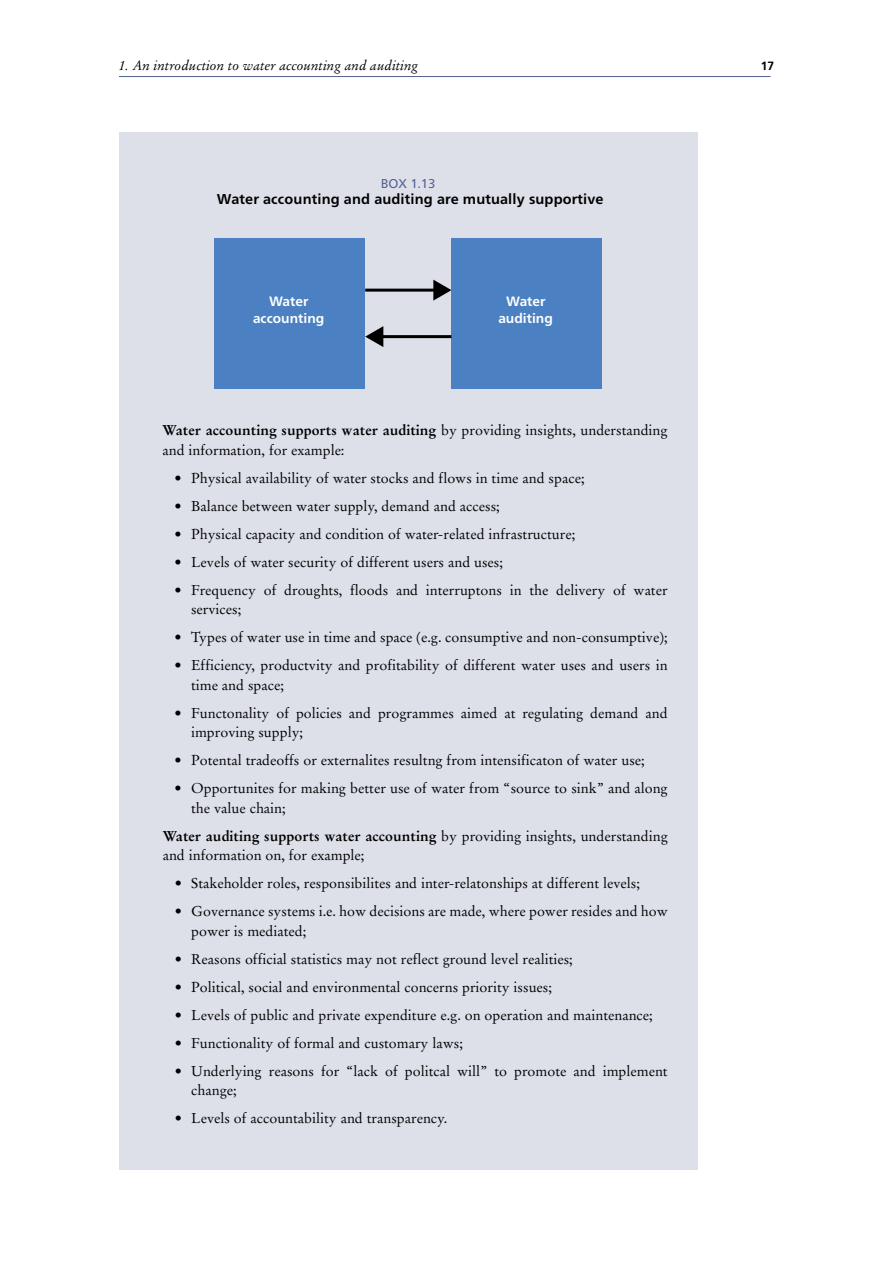
<style>
.page{position:relative;width:893px;height:1263px;background:#fff}
.page>*{position:absolute;margin:0;border:0;box-sizing:border-box;transform-origin:0 0}
.t1{font:14.25px/19.5px "Stempel Garamond";color:#000}
.t2{font:700 14.25px "Frutiger Neue LTCYR";letter-spacing:.01em;color:#000}
.t3{font:italic 13.5px "Stempel Garamond";color:#000}
.t4{font:700 13.5px/16.2px "Frutiger Neue LTCYR";color:#fff;text-align:center}
.t5{font:12.75px "Frutiger Neue LTCYR";color:#546292}
.t6{font:700 12px "Frutiger LT Std";color:#000}
.s1{font-weight:700}
</style>
<div class="page">
<hr style="left:119px;top:76px;width:651px;height:1px;background:#546292">
<div style="left:119px;top:132px;width:578px;height:1037px;background:#dde0e9"></div>
<div style="left:214px;top:238px;width:151px;height:151px;background:#4b81c2"></div>
<div style="left:451px;top:238px;width:151px;height:151px;background:#4b81c2"></div>
<hr style="left:365px;top:289px;width:71px;height:3px;background:#000">
<svg style="left:433px;top:280px;width:18px;height:21px"></svg>
<hr style="left:380px;top:335px;width:71px;height:3px;background:#000">
<svg style="left:365px;top:326px;width:18px;height:21px"></svg>
<p class="t3" style="left:119px;top:57px;width:301px">1. An introduction to water accounting and auditing</p>
<p class="t6" style="left:761px;top:59px;width:15px">17</p>
<p class="t5" style="left:381px;top:176px;width:56px">Box 1.13</p>
<p class="t2" style="left:217px;top:191px;width:388px">Water accounting and auditing are mutually supportive</p>
<p class="t4" style="left:253px;top:293px;width:73px">Water accounting</p>
<p class="t4" style="left:498px;top:293px;width:56px">Water auditing</p>
<p class="t1" style="left:163px;top:421px;width:507px"><span class="s1">Water accounting supports water auditing</span> by providing insights, understanding and information, for example:</p>
<p class="t1" style="left:175px;top:468px;width:411px">• Physical availability of water stocks and flows in time and space;</p>
<p class="t1" style="left:175px;top:496px;width:327px">• Balance between water supply, demand and access;</p>
<p class="t1" style="left:175px;top:524px;width:402px">• Physical capacity and condition of water-related infrastructure;</p>
<p class="t1" style="left:175px;top:552px;width:330px">• Levels of water security of different users and uses;</p>
<p class="t1" style="left:191px;top:580px;width:478px;text-indent:-16px">• Frequency of droughts, floods and interruptons in the delivery of water services;</p>
<p class="t1" style="left:175px;top:628px;width:495px">• Types of water use in time and space (e.g. consumptive and non-consumptive);</p>
<p class="t1" style="left:191px;top:656px;width:478px;text-indent:-17px">• Efficiency, productvity and profitability of different water uses and users in time and space;</p>
<p class="t1" style="left:191px;top:703px;width:478px;text-indent:-17px">• Functonality of policies and programmes aimed at regulating demand and improving supply;</p>
<p class="t1" style="left:175px;top:751px;width:472px">• Potental tradeoffs or externalites resultng from intensificaton of water use;</p>
<p class="t1" style="left:191px;top:779px;width:478px;text-indent:-17px">• Opportunites for making better use of water from “source to sink” and along the value chain;</p>
<p class="t1" style="left:163px;top:826px;width:507px"><span class="s1">Water auditing supports water accounting</span> by providing insights, understanding and information on, for example;</p>
<p class="t1" style="left:175px;top:874px;width:467px">• Stakeholder roles, responsibilites and inter-relatonships at different levels;</p>
<p class="t1" style="left:191px;top:902px;width:478px;text-indent:-16px">• Governance systems i.e. how decisions are made, where power resides and how power is mediated;</p>
<p class="t1" style="left:175px;top:949px;width:400px">• Reasons official statistics may not reflect ground level realities;</p>
<p class="t1" style="left:175px;top:977px;width:379px">• Political, social and environmental concerns priority issues;</p>
<p class="t1" style="left:175px;top:1005px;width:480px">• Levels of public and private expenditure e.g. on operation and maintenance;</p>
<p class="t1" style="left:175px;top:1033px;width:290px">• Functionality of formal and customary laws;</p>
<p class="t1" style="left:191px;top:1061px;width:478px;text-indent:-16px">• Underlying reasons for “lack of politcal will” to promote and implement change;</p>
<p class="t1" style="left:175px;top:1109px;width:274px">• Levels of accountability and transparency.</p>
</div>
